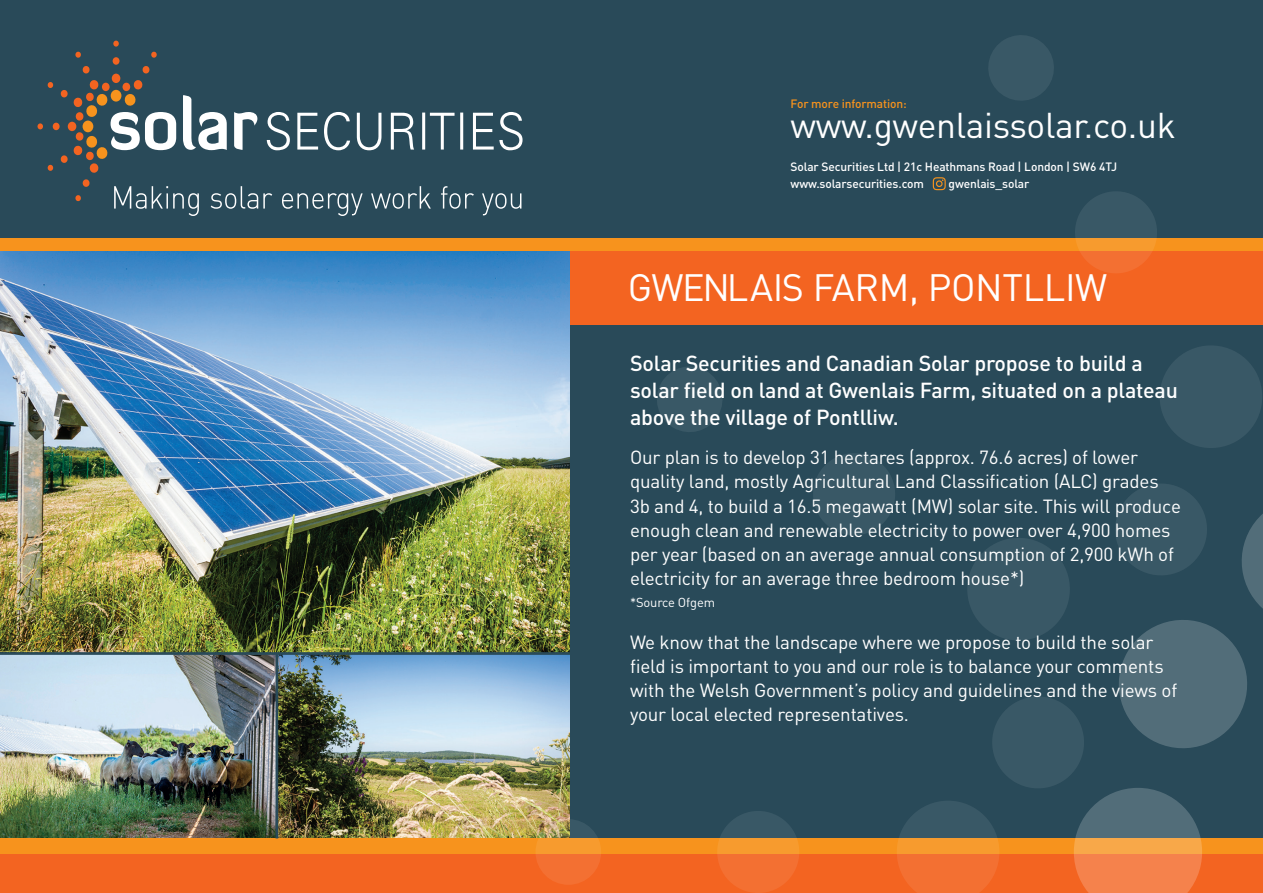
<style>
.page{position:relative;width:1263px;height:893px;background:#294a59}
.page>*{position:absolute;margin:0;border:0;box-sizing:border-box;transform-origin:0 0}
.Main_Header{font:37.65px "DIN";letter-spacing:-.01em;color:#fff}
.Body{font:35.4px "DIN";letter-spacing:-.01em;color:#fff}
.t1{font:500 21.45px/26.8px "DIN";letter-spacing:-.01em;color:#fff}
.Body-2{font:18.75px/24.2px "DIN";letter-spacing:-.01em;color:#fff}
.Body-3{font:12.9px "DIN";letter-spacing:-.01em;color:#fff}
.Address{font:500 12px "DIN";letter-spacing:-.01em;color:#fff}
.Body-4{font:500 12px "DIN";letter-spacing:-.01em;color:#f7931d}
</style>
<div class="page">
<div style="left:0;top:239px;width:1263px;height:86px;background:#f36421"></div>
<div style="left:0;top:239px;width:1263px;height:12px;background:#f7931d"></div>
<div style="left:113px;top:57px;width:6px;height:8px;background:#f36421;border-radius:50%"></div>
<svg style="left:113px;top:41px;width:6px;height:6px"></svg>
<svg style="left:47px;top:82px;width:7px;height:6px"></svg>
<svg style="left:47px;top:164px;width:7px;height:7px"></svg>
<svg style="left:75px;top:51px;width:6px;height:7px"></svg>
<div style="left:53px;top:123px;width:7px;height:7px;background:#f36421;border-radius:50%"></div>
<svg style="left:38px;top:123px;width:5px;height:6px"></svg>
<svg style="left:82px;top:179px;width:8px;height:8px"></svg>
<svg style="left:75px;top:195px;width:6px;height:7px"></svg>
<svg style="left:151px;top:51px;width:6px;height:7px"></svg>
<svg style="left:60px;top:66px;width:116px;height:107px"></svg>
<svg style="left:183px;top:95px;width:44px;height:55px"></svg>
<svg style="left:234px;top:112px;width:23px;height:38px"></svg>
<svg style="left:267px;top:112px;width:255px;height:38px"></svg>
<svg style="left:114px;top:186px;width:85px;height:30px"></svg>
<svg style="left:211px;top:186px;width:61px;height:23px"></svg>
<svg style="left:282px;top:193px;width:81px;height:23px"></svg>
<svg style="left:371px;top:186px;width:60px;height:23px"></svg>
<svg style="left:441px;top:186px;width:33px;height:23px"></svg>
<svg style="left:482px;top:193px;width:39px;height:22px"></svg>
<img style="left:0;top:251px;width:569px;height:401px">
<img style="left:0;top:655px;width:277px;height:184px">
<img style="left:277px;top:655px;width:292px;height:184px">
<div style="left:0;top:853px;width:1263px;height:40px;background:#f36421"></div>
<div style="left:0;top:839px;width:1263px;height:15px;background:#f7931d"></div>
<svg style="left:657px;top:367px;width:65px;height:65px"></svg>
<svg style="left:1075px;top:191px;width:82px;height:82px"></svg>
<svg style="left:988px;top:35px;width:66px;height:66px"></svg>
<svg style="left:717px;top:811px;width:82px;height:82px;fill:#f37032"></svg>
<svg style="left:535px;top:819px;width:66px;height:66px;background:#d6803c"></svg>
<svg style="left:813px;top:346px;width:450px;height:547px"></svg>
<svg style="left:933px;top:177px;width:13px;height:13px"></svg>
<hr style="left:276px;top:653px;width:2px;height:185px;background:#294a59">
<p class="Body-4" style="left:790px;top:96px;width:118px">For more information:</p>
<p class="Body" style="left:790px;top:103px;width:387px">www.gwenlaissolar.co.uk</p>
<p class="Address" style="left:790px;top:158px;width:328px">Solar Securities Ltd | 21c Heathmans Road | London | SW6 4TJ</p>
<p class="Address" style="left:790px;top:176px;width:135px">www.solarsecurities.com</p>
<p class="Address" style="left:948px;top:176px;width:82px">gwenlais_solar</p>
<p class="Main_Header" style="left:628px;top:264px;width:481px">GWENLAIS FARM, PONTLLIW</p>
<p class="t1" style="left:630px;top:349px;width:549px">Solar Securities and Canadian Solar propose to build a solar field on land at Gwenlais Farm, situated on a plateau above the village of Pontlliw.</p>
<p class="Body-2" style="left:630px;top:445px;width:552px">Our plan is to develop 31 hectares (approx. 76.6 acres) of lower quality land, mostly Agricultural Land Classification (ALC) grades 3b and 4, to build a 16.5 megawatt (MW) solar site. This will produce enough clean and renewable electricity to power over 4,900 homes per year (based on an average annual consumption of 2,900 kWh of electricity for an average three bedroom house*)</p>
<p class="Body-3" style="left:630px;top:594px;width:87px">*Source Ofgem</p>
<p class="Body-2" style="left:630px;top:630px;width:549px">We know that the landscape where we propose to build the solar field is important to you and our role is to balance your comments with the Welsh Government’s policy and guidelines and the views of your local elected representatives.</p>
</div>
